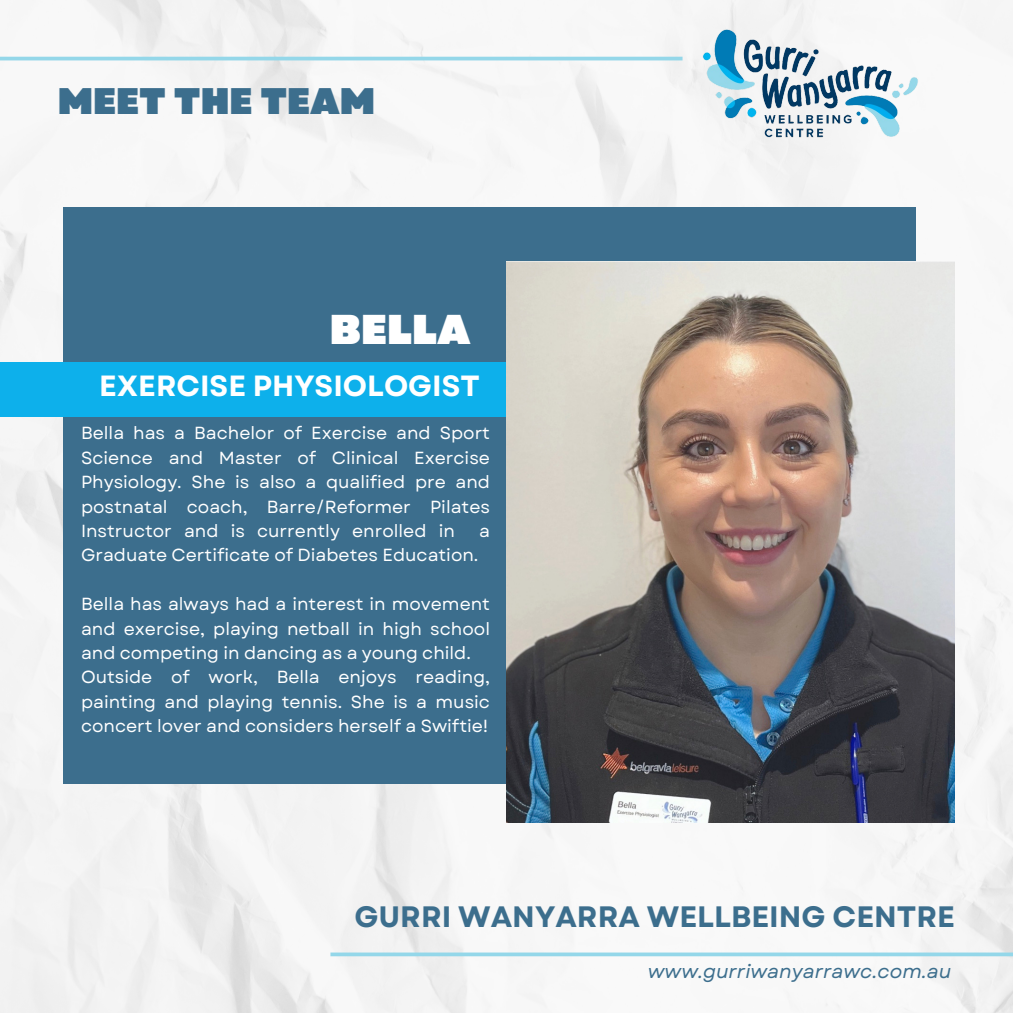
<style>
.page{position:relative;width:1013px;height:1013px;background:#fff}
.page>*{position:absolute;margin:0;border:0;box-sizing:border-box;transform-origin:0 0}
.t1{font:900 41.62px "Garet";color:#fff}
.t2{font:900 37px "Garet";color:#3c6e8d}
.t3{font:700 29.5px "Garet";color:#3c6e8d}
.t4{font:700 29.12px "Garet";color:#fff}
.t5{font:italic 19.25px "Garet";color:#3c6e8d}
.t6{font:17.5px/24.4px "Garet";color:#fff;text-align:justify}
</style>
<div class="page">
<img style="left:0;top:0;width:1012px;height:1012px">
<div style="left:63px;top:208px;width:853px;height:575px;background:#3c6e8d"></div>
<div style="left:0;top:362px;width:529px;height:55px;background:#0db0eb"></div>
<img style="left:506px;top:261px;width:448px;height:561px">
<img style="left:659px;top:0;width:317px;height:199px">
<hr style="left:0;top:57px;width:682px;height:3px;background:#94d7e9">
<svg style="left:330px;top:952px;width:682px;height:4px;background:#a1dbea"></svg>
<h2 class="t2" style="left:58px;top:74px;width:319px">MEET THE TEAM</h2>
<h3 class="t1" style="left:330px;top:299px;width:142px">BELLA</h3>
<p class="t4" style="left:99px;top:364px;width:382px">EXERCISE PHYSIOLOGIST</p>
<p class="t6" style="left:81px;top:421px;width:410px">Bella has a Bachelor of Exercise and Sport Science and Master of Clinical Exercise Physiology. She is also a qualified pre and postnatal coach, Barre/Reformer Pilates Instructor and is currently enrolled in</p>
<p class="t6" style="left:479px;top:519px;width:12px">a</p>
<p class="t6" style="left:81px;top:543px;width:399px">Graduate Certificate of Diabetes Education.</p>
<p class="t6" style="left:81px;top:592px;width:410px">Bella has always had a interest in movement and exercise, playing netball in high school and competing in dancing as a young child.</p>
<h3 class="t6" style="left:81px;top:665px;width:410px">Outside of work, Bella enjoys reading, painting and playing tennis. She is a music concert lover and considers herself a Swiftie!</h3>
<h1 class="t3" style="left:354px;top:895px;width:602px">GURRI WANYARRA WELLBEING CENTRE</h1>
<p class="t5" style="left:648px;top:957px;width:305px">www.gurriwanyarrawc.com.au</p>
</div>
